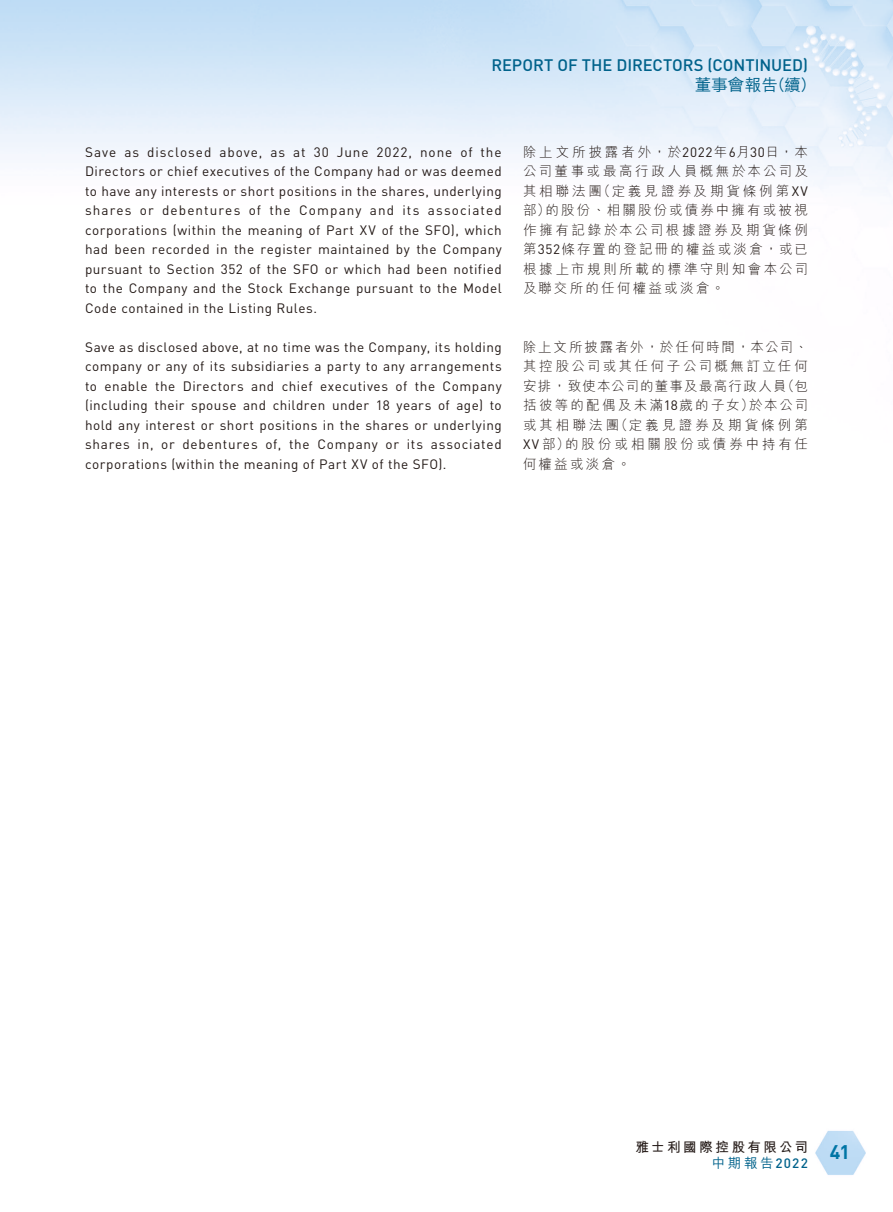
<style>
.page{position:relative;width:893px;height:1212px;background:#fff}
.page>*{position:absolute;margin:0;border:0;box-sizing:border-box;transform-origin:0 0}
.t1{font:700 19.5px "DIN Pro";color:#0075a5}
.t2{font:500 16.5px "DIN Pro";letter-spacing:-.005em;color:#00628b}
.t3{font:500 16.5px "M Hei HK";letter-spacing:.01em;color:#00628b}
.t4{font:13.5px/19.5px "DIN Pro";letter-spacing:.035em;color:#231916;text-align:justify}
.t5{font:300 13.5px/19.5px "M Hei HK";letter-spacing:.185em;color:#231916;text-align:justify}
.t6{font:700 13.5px/16.5px "M Hei HK";letter-spacing:.185em;color:#231916;text-align:right}
.s1{font-family:"DIN Pro";font-weight:400}
.s2{font-weight:500;color:#00628b}
.s3{font-family:"DIN Pro";font-weight:500;color:#00628b}
</style>
<div class="page">
<img style="left:0;top:0;width:893px;height:1175px">
<p class="t2" style="left:491px;top:54px;width:318px">REPORT OF THE DIRECTORS (CONTINUED)</p>
<p class="t3" style="left:695px;top:73px;width:123px">董事會報告（續）</p>
<p class="t4" style="left:85px;top:141px;width:418px">Save as disclosed above, as at 30 June 2022, none of the Directors or chief executives of the Company had or was deemed to have any interests or short positions in the shares, underlying shares or debentures of the Company and its associated corporations (within the meaning of Part XV of the SFO), which had been recorded in the register maintained by the Company pursuant to Section 352 of the SFO or which had been notified to the Company and the Stock Exchange pursuant to the Model Code contained in the Listing Rules.</p>
<p class="t4" style="left:85px;top:336px;width:418px">Save as disclosed above, at no time was the Company, its holding company or any of its subsidiaries a party to any arrangements to enable the Directors and chief executives of the Company (including their spouse and children under 18 years of age) to hold any interest or short positions in the shares or underlying shares in, or debentures of, the Company or its associated corporations (within the meaning of Part XV of the SFO).</p>
<p class="t5" style="left:523px;top:142px;width:286px">除上文所披露者外，於<span class="s1">2022</span>年<span class="s1">6</span>月<span class="s1">30</span>日，本公司董事或最高行政人員概無於本公司及其相聯法團（定義見證券及期貨條例第<span class="s1">XV</span>部）的股份、相關股份或債券中擁有或被視作擁有記錄於本公司根據證券及期貨條例第<span class="s1">352</span>條存置的登記冊的權益或淡倉，或已根據上市規則所載的標準守則知會本公司及聯交所的任何權益或淡倉。</p>
<p class="t5" style="left:523px;top:337px;width:286px">除上文所披露者外，於任何時間，本公司、其控股公司或其任何子公司概無訂立任何安排，致使本公司的董事及最高行政人員（包括彼等的配偶及未滿<span class="s1">18</span>歲的子女）於本公司或其相聯法團（定義見證券及期貨條例第<span class="s1">XV</span>部）的股份或相關股份或債券中持有任何權益或淡倉。</p>
<p class="t6" style="left:635px;top:1137px;width:174px">雅士利國際控股有限公司<span class="s2">中期報告</span><span class="s3">2022</span></p>
<h1 class="t1" style="left:830px;top:1138px;width:22px">41</h1>
</div>
